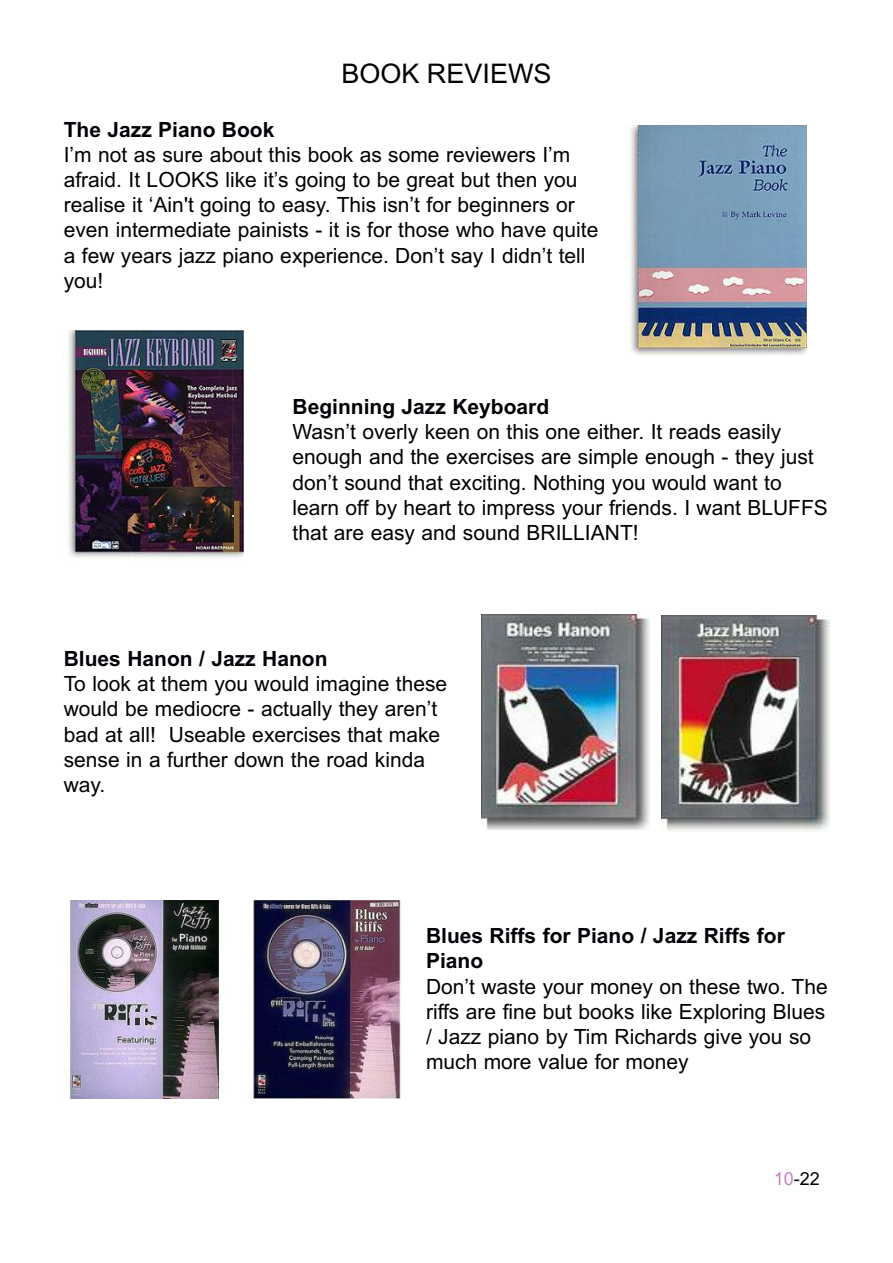
<style>
.page{position:relative;width:893px;height:1263px;background:#fff}
.page>*{position:absolute;margin:0;border:0;box-sizing:border-box;transform-origin:0 0}
.t1{font:27px "Arial";color:#000006}
.t2{font:21px/25.2px "Arial";color:#000006}
.t3{font:700 21px/25.2px "Arial";color:#000006}
.t4{font:18px "Arial";color:#000006}
.s1{color:#c482c2}
</style>
<div class="page">
<img style="left:626px;top:125px;width:180px;height:230px">
<img style="left:482px;top:614px;width:167px;height:216px">
<img style="left:662px;top:616px;width:167px;height:215px">
<img style="left:64px;top:900px;width:156px;height:198px">
<img style="left:252px;top:900px;width:149px;height:198px">
<img style="left:64px;top:331px;width:180px;height:227px">
<p class="t1" style="left:341px;top:58px;width:212px">BOOK REVIEWS</p>
<p class="t3" style="left:64px;top:117px;width:212px">The Jazz Piano Book</p>
<p class="t2" style="left:64px;top:142px;width:536px">I’m not as sure about this book as some reviewers I’m afraid. It LOOKS like it’s going to be great but then you realise it ‘Ain't going to easy. This isn’t for beginners or even intermediate painists - it is for those who have quite a few years jazz piano experience. Don’t say I didn’t tell you!</p>
<p class="t3" style="left:292px;top:394px;width:258px">Beginning Jazz Keyboard</p>
<p class="t2" style="left:292px;top:419px;width:537px">Wasn’t overly keen on this one either. It reads easily enough and the exercises are simple enough - they just don’t sound that exciting. Nothing you would want to learn off by heart to impress your friends. I want BLUFFS that are easy and sound BRILLIANT!</p>
<p class="t3" style="left:64px;top:646px;width:265px">Blues Hanon / Jazz Hanon</p>
<p class="t2" style="left:64px;top:671px;width:385px">To look at them you would imagine these would be mediocre - actually they aren’t bad at all! Useable exercises that make sense in a further down the road kinda way.</p>
<p class="t3" style="left:426px;top:923px;width:360px">Blues Riffs for Piano / Jazz Riffs for<br>Piano</p>
<p class="t2" style="left:426px;top:974px;width:403px">Don’t waste your money on these two. The riffs are fine but books like Exploring Blues / Jazz piano by Tim Richards give you so much more value for money</p>
<p class="t4" style="left:774px;top:1168px;width:48px"><span class="s1">10</span>-22</p>
</div>
